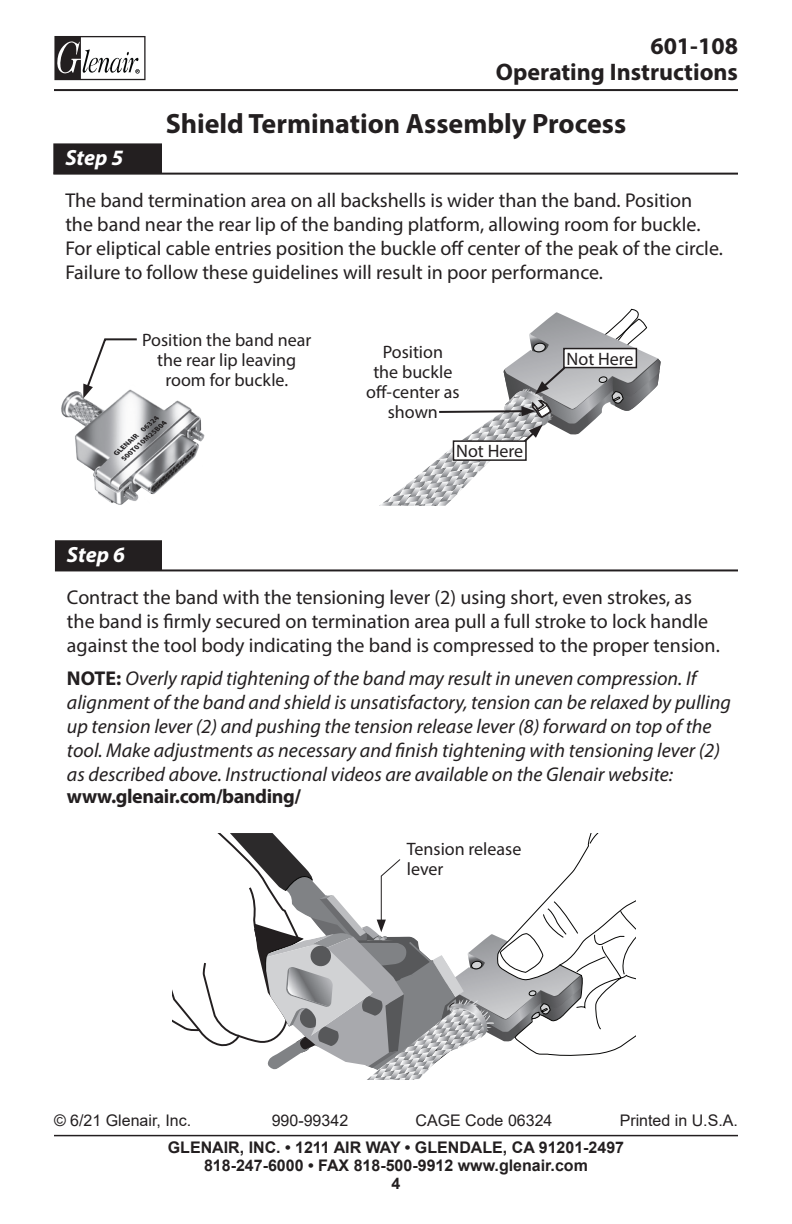
<style>
.page{position:relative;width:792px;height:1224px;background:#fff}
.page>*{position:absolute;margin:0;border:0;box-sizing:border-box;transform-origin:0 0}
.t1{font:700 28px "Myriad Pro";color:#231f20}
.t2{font:700 24px/26px "Myriad Pro";color:#231f20;text-align:right}
.step_inst{font:italic 700 22px "Myriad Pro";color:#fff}
.Body_text{font:20px/24px "Myriad Pro";color:#231f20}
.inst_ital{font:italic 20px/24px "Myriad Pro";color:#231f20}
.inst_ital-2{font:700 20px "Myriad Pro";letter-spacing:-.02em;color:#231f20}
.draw_lbl{font:18px/20px "Myriad Pro";color:#231f20;text-align:center}
.t3{font:700 16px/18px "Arial";color:#231f20;text-align:center}
.t4{font:16px "Arial";color:#231f20}
.s1{font-weight:700;font-style:normal}
</style>
<div class="page">
<hr style="left:54px;top:1135px;width:684px;height:1px;background:#231f20">
<hr style="left:54px;top:89px;width:684px;height:2px;background:#231f20">
<svg style="left:54px;top:36px;width:92px;height:44px"></svg>
<img style="left:61px;top:391px;width:144px;height:114px">
<div style="left:53px;top:143px;width:109px;height:30px;background:#231f20"></div>
<hr style="left:53px;top:173px;width:685px;height:2px;background:#231f20">
<svg style="left:379px;top:312px;width:282px;height:194px"></svg>
<div style="left:453px;top:441px;width:73px;height:19px;background:#fff"></div>
<div style="left:453px;top:440px;width:74px;height:21px;border:2px solid #231f20"></div>
<svg style="left:83px;top:338px;width:56px;height:60px"></svg>
<div style="left:55px;top:540px;width:107px;height:30px;background:#231f20"></div>
<hr style="left:55px;top:569px;width:683px;height:2px;background:#231f20">
<svg style="left:172px;top:833px;width:464px;height:247px"></svg>
<p class="t2" style="left:496px;top:32px;width:244px">601-108<br>Operating Instructions</p>
<p class="t1" style="left:166px;top:105px;width:462px">Shield Termination Assembly Process</p>
<p class="step_inst" style="left:65px;top:144px;width:60px">Step 5</p>
<p class="Body_text" style="left:65px;top:188px;width:659px">The band termination area on all backshells is wider than the band. Position the band near the rear lip of the banding platform, allowing room for buckle.<br>For eliptical cable entries position the buckle off center of the peak of the circle.<br>Failure to follow these guidelines will result in poor performance.</p>
<p class="draw_lbl" style="left:142px;top:329px;width:171px">Position the band near the rear lip leaving room for buckle.</p>
<p class="draw_lbl" style="left:366px;top:342px;width:95px">Position<br>the buckle off-center as shown</p>
<p class="draw_lbl" style="left:456px;top:441px;width:68px">Not Here</p>
<p class="draw_lbl" style="left:567px;top:348px;width:68px">Not Here</p>
<p class="step_inst" style="left:67px;top:541px;width:60px">Step 6</p>
<p class="Body_text" style="left:67px;top:585px;width:654px">Contract the band with the tensioning lever (2) using short, even strokes, as the band is firmly secured on termination area pull a full stroke to lock handle against the tool body indicating the band is compressed to the proper tension.</p>
<p class="inst_ital" style="left:67px;top:666px;width:665px"><span class="s1">NOTE:</span> Overly rapid tightening of the band may result in uneven compression. If alignment of the band and shield is unsatisfactory, tension can be relaxed by pulling up tension lever (2) and pushing the tension release lever (8) forward on top of the tool. Make adjustments as necessary and finish tightening with tensioning lever (2) as described above. Instructional videos are available on the Glenair website:</p>
<p class="inst_ital-2" style="left:67px;top:783px;width:236px">www.glenair.com/banding/</p>
<p class="draw_lbl" style="left:407px;top:838px;width:116px;text-align:left">Tension release lever</p>
<p class="t4" style="left:54px;top:1110px;width:139px">© 6/21 Glenair, Inc.</p>
<p class="t4" style="left:272px;top:1110px;width:78px">990-99342</p>
<p class="t4" style="left:416px;top:1110px;width:138px">CAGE Code 06324</p>
<p class="t4" style="left:620px;top:1110px;width:120px">Printed in U.S.A.</p>
<p class="t3" style="left:168px;top:1139px;width:458px">GLENAIR, INC. • 1211 AIR WAY • GLENDALE, CA 91201-2497<br>818-247-6000 • FAX 818-500-9912 www.glenair.com<br>4</p>
</div>
